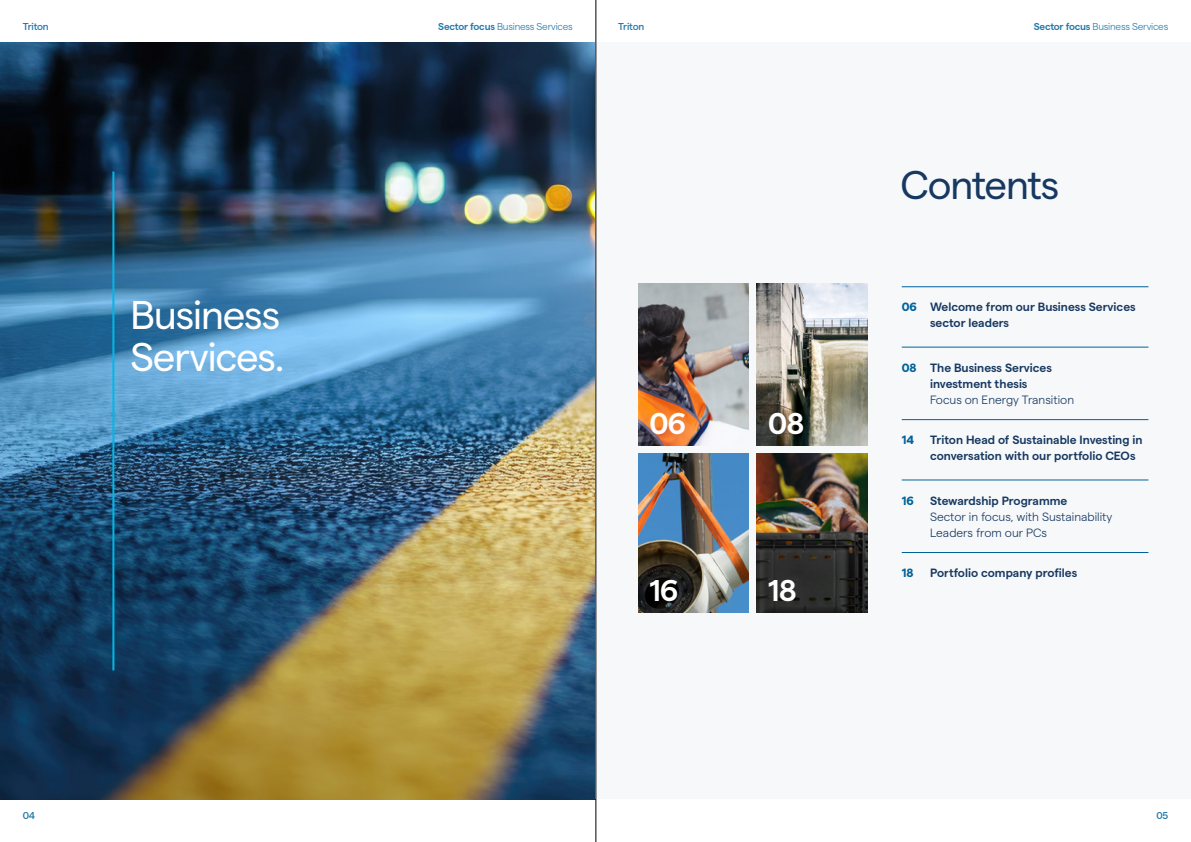
<style>
.page{position:relative;width:1191px;height:842px;background:#fff}
.page>*{position:absolute;margin:0;border:0;box-sizing:border-box;transform-origin:0 0}
.t1{font:40px/42px "Matter";letter-spacing:-.03em;color:#fff}
.t2{font:40px "Matter";letter-spacing:-.03em;color:#173961}
.t3{font:600 30px "Matter";letter-spacing:-.02em;color:#fff}
.t4{font:600 12px/16px "Matter";color:#173961}
.t5{font:300 12px/16px "Matter";color:#173961}
.t6{font:700 12px "Matter";color:#00629b}
.t7{font:300 10px "Matter";letter-spacing:-.02em;color:#267aaa}
.t8{font:500 10px "Matter";letter-spacing:-.02em;color:#267aaa}
.s1{font-weight:600}
.s2{font-weight:700;color:#00629b}
</style>
<div class="page">
<img style="left:0;top:43px;width:595px;height:756px">
<hr style="left:112px;top:171px;width:2px;height:499px;background:#00b8e8">
<div style="left:596px;top:43px;width:595px;height:756px;background:#f7f8fa"></div>
<hr style="left:901px;top:286px;width:247px;height:1px;background:#00629b">
<hr style="left:901px;top:347px;width:247px;height:1px;background:#00629b">
<hr style="left:901px;top:419px;width:247px;height:1px;background:#00629b">
<hr style="left:901px;top:479px;width:247px;height:1px;background:#00629b">
<hr style="left:901px;top:552px;width:247px;height:1px;background:#00629b">
<img style="left:638px;top:283px;width:110px;height:163px">
<img style="left:757px;top:283px;width:110px;height:163px">
<img style="left:757px;top:454px;width:110px;height:159px">
<img style="left:638px;top:454px;width:110px;height:159px">
<hr style="left:595px;top:0;width:1px;height:842px;background:#000">
<p class="t8" style="left:23px;top:19px;width:28px">Triton</p>
<p class="t7" style="left:438px;top:19px;width:136px"><span class="s1">Sector focus</span> Business Services</p>
<p class="t8" style="left:618px;top:19px;width:28px">Triton</p>
<p class="t7" style="left:1033px;top:19px;width:136px"><span class="s1">Sector focus</span> Business Services</p>
<h1 class="t2" style="left:900px;top:156px;width:161px">Contents</h1>
<h1 class="t1" style="left:130px;top:290px;width:156px">Business<br>Services.</h1>
<p class="t4" style="left:930px;top:298px;width:207px;text-indent:-28px"><span class="s2">06</span> Welcome from our Business Services sector leaders</p>
<p class="t4" style="left:901px;top:358px;width:152px;text-align:center"><span class="s2">08</span> The Business Services investment thesis</p>
<p class="t5" style="left:930px;top:390px;width:146px">Focus on Energy Transition</p>
<p class="t6" style="left:901px;top:431px;width:14px">14</p>
<p class="t4" style="left:930px;top:431px;width:214px">Triton Head of Sustainable Investing in conversation with our portfolio CEOs</p>
<p class="t6" style="left:901px;top:491px;width:14px">16</p>
<p class="t4" style="left:930px;top:491px;width:139px">Stewardship Programme</p>
<p class="t5" style="left:930px;top:507px;width:184px">Sector in focus, with Sustainability<br>Leaders from our PCs</p>
<p class="t6" style="left:901px;top:564px;width:13px">18</p>
<p class="t4" style="left:930px;top:564px;width:149px">Portfolio company profiles</p>
<h2 class="t3" style="left:649px;top:402px;width:39px">06</h2>
<h2 class="t3" style="left:768px;top:402px;width:38px">08</h2>
<h2 class="t3" style="left:649px;top:569px;width:31px">16</h2>
<h2 class="t3" style="left:768px;top:569px;width:30px">18</h2>
<p class="t8" style="left:23px;top:808px;width:14px">04</p>
<p class="t8" style="left:1156px;top:808px;width:13px">05</p>
</div>
